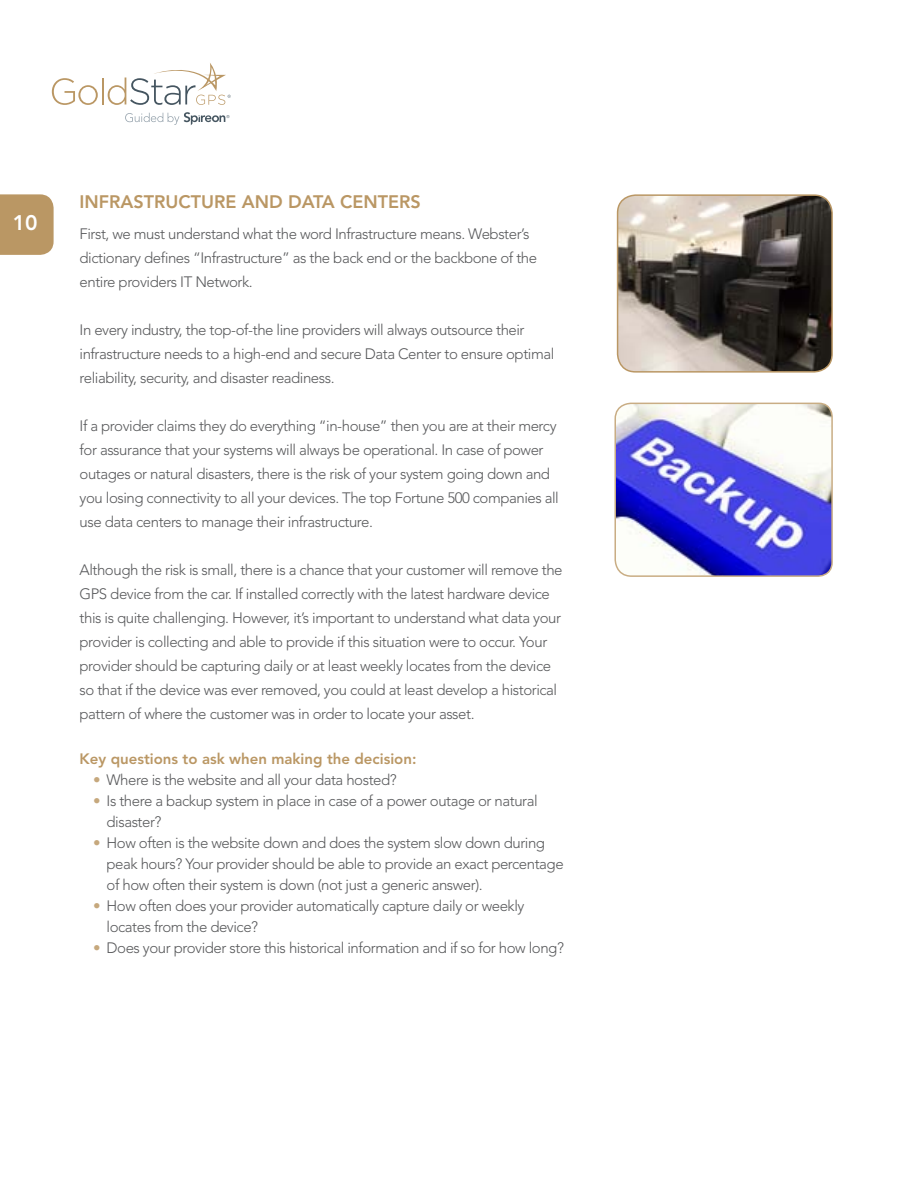
<style>
.page{position:relative;width:918px;height:1188px;background:#fff}
.page>*{position:absolute;margin:0;border:0;box-sizing:border-box;transform-origin:0 0}
.t1{font:800 21px "Avenir LT Std";color:#fff}
.t2{font:800 18px "Avenir LT Std";color:#ba9764}
.t3{font:300 15px/24px "Avenir LT Std";letter-spacing:-.03em;color:#58595b}
.t4{font:800 15px "Avenir LT Std";color:#ba9764}
.s1{color:#c6a87d}
</style>
<div class="page">
<div style="left:0;top:194px;width:54px;height:61px;background:#ba9764"></div>
<svg style="left:52px;top:78px;width:46px;height:27px"></svg>
<hr style="left:102px;top:78px;width:2px;height:26px;background:#ba9764">
<svg style="left:125px;top:112px;width:105px;height:13px"></svg>
<svg style="left:108px;top:63px;width:123px;height:42px"></svg>
<svg style="left:614px;top:402px;width:219px;height:175px"></svg>
<img style="left:618px;top:197px;width:214px;height:175px">
<div style="left:617px;top:194px;width:216px;height:179px;border:2px solid #ba9764;border-radius:18px"></div>
<h1 class="t1" style="left:13px;top:210px;width:26px">10</h1>
<p class="t2" style="left:80px;top:191px;width:343px">Infrastructure and Data Centers</p>
<p class="t3" style="left:80px;top:222px;width:459px">First, we must understand what the word Infrastructure means. Webster’s dictionary defines “Infrastructure” as the back end or the backbone of the entire providers IT Network.</p>
<p class="t3" style="left:80px;top:318px;width:476px">In every industry, the top-of-the line providers will always outsource their infrastructure needs to a high-end and secure Data Center to ensure optimal reliability, security, and disaster readiness.</p>
<p class="t3" style="left:80px;top:414px;width:481px">If a provider claims they do everything “in-house” then you are at their mercy for assurance that your systems will always be operational. In case of power outages or natural disasters, there is the risk of your system going down and you losing connectivity to all your devices. The top Fortune 500 companies all use data centers to manage their infrastructure.</p>
<p class="t3" style="left:80px;top:558px;width:485px">Although the risk is small, there is a chance that your customer will remove the GPS device from the car. If installed correctly with the latest hardware device this is quite challenging. However, it’s important to understand what data your provider is collecting and able to provide if this situation were to occur. Your provider should be capturing daily or at least weekly locates from the device so that if the device was ever removed, you could at least develop a historical pattern of where the customer was in order to locate your asset.</p>
<p class="t4" style="left:80px;top:750px;width:338px">Key questions to ask when making the decision:</p>
<p class="t3" style="left:93px;top:768px;width:305px"><span class="s1">•</span> Where is the website and all your data hosted?</p>
<p class="t3" style="left:107px;top:790px;width:433px;line-height:21px;text-indent:-14px"><span class="s1">•</span> Is there a backup system in place in case of a power outage or natural disaster?</p>
<p class="t3" style="left:107px;top:832px;width:459px;line-height:21px;text-indent:-14px"><span class="s1">•</span> How often is the website down and does the system slow down during peak hours? Your provider should be able to provide an exact percentage of how often their system is down (not just a generic answer).</p>
<p class="t3" style="left:107px;top:895px;width:419px;line-height:21px;text-indent:-14px"><span class="s1">•</span> How often does your provider automatically capture daily or weekly locates from the device?</p>
<p class="t3" style="left:93px;top:936px;width:472px"><span class="s1">•</span> Does your provider store this historical information and if so for how long?</p>
</div>
